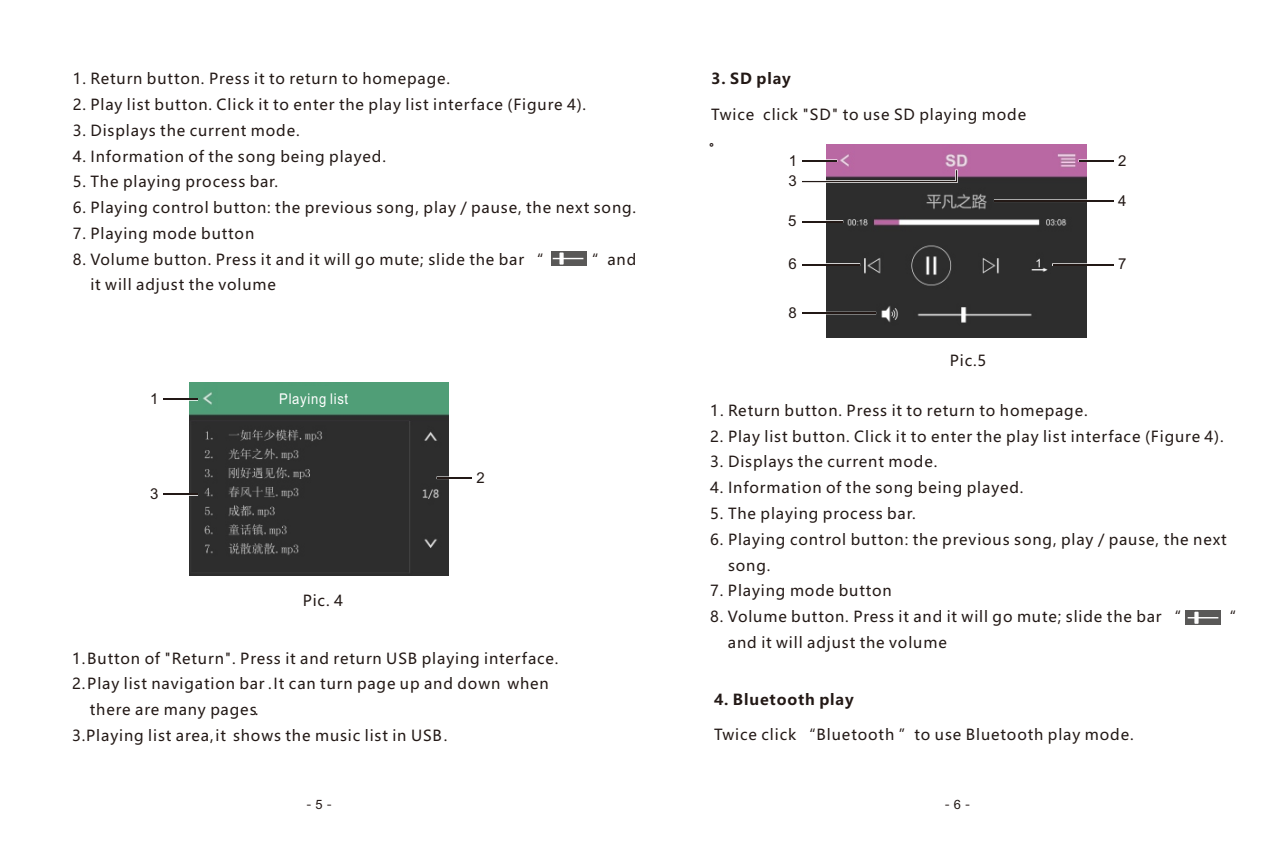
<style>
.page{position:relative;width:1276px;height:851px;background:#fff}
.page>*{position:absolute;margin:0;border:0;box-sizing:border-box;transform-origin:0 0}
.t1{font:15px/25.2px "Microsoft Ya Hei";letter-spacing:.06em;color:#231916}
.t2{font:700 15px "Microsoft Ya Hei";letter-spacing:.06em;color:#231916}
.t3{font:15px "Arial";color:#231916}
.t4{font:14.75px "Arial";letter-spacing:.055em;color:#fff;scale:.88 1}
.t5{font:12.75px "Microsoft Ya Hei";color:#231916}
.s1{font-family:"Arial"}
</style>
<div class="page">
<svg style="left:551px;top:251px;width:35px;height:15px"></svg>
<hr style="left:553px;top:258px;width:30px;height:1px;background:#fff">
<svg style="left:559px;top:252px;width:5px;height:13px"></svg>
<img style="left:189px;top:383px;width:260px;height:192px">
<hr style="left:163px;top:399px;width:34px;height:1px;background:#231916">
<div style="left:436px;top:476px;width:36px;height:3px;border:1px solid #fff"></div>
<hr style="left:437px;top:477px;width:35px;height:1px;background:#231916">
<hr style="left:163px;top:494px;width:34px;height:1px;background:#231916">
<img style="left:826px;top:144px;width:260px;height:193px">
<div style="left:801px;top:159px;width:36px;height:3px;border:1px solid #fff"></div>
<hr style="left:802px;top:160px;width:34px;height:1px;background:#231916">
<div style="left:1078px;top:159px;width:36px;height:3px;border:1px solid #fff"></div>
<hr style="left:1079px;top:160px;width:34px;height:1px;background:#231916">
<div style="left:801px;top:220px;width:42px;height:3px;border:1px solid #fff"></div>
<hr style="left:802px;top:221px;width:40px;height:1px;background:#231916">
<svg style="left:802px;top:169px;width:156px;height:14px;background:#9e7792"></svg>
<div style="left:801px;top:263px;width:59px;height:3px;border:1px solid #fff"></div>
<hr style="left:802px;top:264px;width:57px;height:1px;background:#231916">
<div style="left:1052px;top:263px;width:62px;height:3px;border:1px solid #fff"></div>
<hr style="left:1053px;top:264px;width:60px;height:1px;background:#231916">
<hr style="left:802px;top:312px;width:73px;height:1px;background:#231916">
<hr style="left:994px;top:200px;width:119px;height:1px;background:#231916">
<div style="left:1185px;top:610px;width:36px;height:15px;background:#595857"></div>
<hr style="left:1187px;top:617px;width:31px;height:1px;background:#fff">
<svg style="left:1193px;top:611px;width:6px;height:13px"></svg>
<div style="left:261px;top:387px;width:118px;height:25px;background:#509e77"></div>
<p class="t1" style="left:73px;top:68px;width:379px">1. Return button. Press it to return to homepage.</p>
<p class="t1" style="left:73px;top:93px;width:515px">2. Play list button. Click it to enter the play list interface (Figure 4).</p>
<p class="t1" style="left:73px;top:119px;width:228px">3. Displays the current mode.</p>
<p class="t1" style="left:73px;top:145px;width:315px">4. Information of the song being played.</p>
<p class="t1" style="left:73px;top:170px;width:207px">5. The playing process bar.</p>
<p class="t1" style="left:73px;top:196px;width:565px">6. Playing control button: the previous song, play / pause, the next song.</p>
<p class="t1" style="left:73px;top:222px;width:183px">7. Playing mode button</p>
<p class="t1" style="left:73px;top:248px;width:472px">8. Volume button. Press it and it will go mute; slide the bar “</p>
<p class="t1" style="left:583px;top:248px;width:54px">“ and</p>
<p class="t1" style="left:90px;top:273px;width:187px">it will adjust the volume</p>
<p class="t3" style="left:150px;top:393px;width:10px">1</p>
<p class="t3" style="left:150px;top:488px;width:10px">3</p>
<p class="t4" style="left:279px;top:393px;width:80px">Playing list</p>
<p class="t1" style="left:303px;top:589px;width:42px">Pic. 4</p>
<p class="t3" style="left:476px;top:471px;width:10px">2</p>
<p class="t1" style="left:72px;top:646px;width:488px">1.Button of "Return". Press it and return USB playing interface.</p>
<p class="t1" style="left:72px;top:672px;width:478px">2. Play list navigation bar . It can turn page up and down when</p>
<p class="t1" style="left:90px;top:698px;width:170px">there are many pages.</p>
<p class="t1" style="left:72px;top:724px;width:377px">3.Playing list area, it shows the music list in USB.</p>
<p class="t2" style="left:711px;top:72px;width:81px">3. SD play</p>
<p class="t1" style="left:709px;top:103px;width:319px">Twice click "SD" to use SD playing mode。</p>
<p class="t3" style="left:789px;top:154px;width:10px">1</p>
<p class="t3" style="left:1118px;top:154px;width:10px">2</p>
<p class="t3" style="left:788px;top:175px;width:10px">3</p>
<p class="t3" style="left:788px;top:215px;width:10px">5</p>
<p class="t3" style="left:1118px;top:195px;width:10px">4</p>
<p class="t3" style="left:788px;top:258px;width:10px">6</p>
<p class="t3" style="left:1118px;top:258px;width:10px">7</p>
<p class="t3" style="left:788px;top:307px;width:10px">8</p>
<p class="t1" style="left:949px;top:349px;width:38px">Pic.5</p>
<p class="t1" style="left:710px;top:399px;width:379px">1. Return button. Press it to return to homepage.</p>
<p class="t1" style="left:710px;top:425px;width:515px">2. Play list button. Click it to enter the play list interface (Figure 4).</p>
<p class="t1" style="left:710px;top:450px;width:228px">3. Displays the current mode.</p>
<p class="t1" style="left:710px;top:476px;width:315px">4. Information of the song being played.</p>
<p class="t1" style="left:710px;top:502px;width:207px">5. The playing process bar.</p>
<p class="t1" style="left:728px;top:527px;width:500px;text-indent:-18px">6. Playing control button: the previous song, play / pause, the next song.</p>
<p class="t1" style="left:710px;top:579px;width:183px">7. Playing mode button</p>
<p class="t1" style="left:710px;top:605px;width:472px">8. Volume button. Press it and it will go mute; slide the bar “</p>
<p class="t1" style="left:1221px;top:605px;width:16px">“</p>
<p class="t1" style="left:728px;top:630px;width:220px">and it will adjust the volume</p>
<p class="t2" style="left:714px;top:692px;width:141px">4. Bluetooth play</p>
<p class="t1" style="left:714px;top:723px;width:421px">Twice click “Bluetooth ”to use Bluetooth play mode.</p>
<p class="t5" style="left:306px;top:798px;width:27px">- <span class="s1">5</span> -</p>
<p class="t5" style="left:944px;top:798px;width:27px">- <span class="s1">6</span> -</p>
</div>
